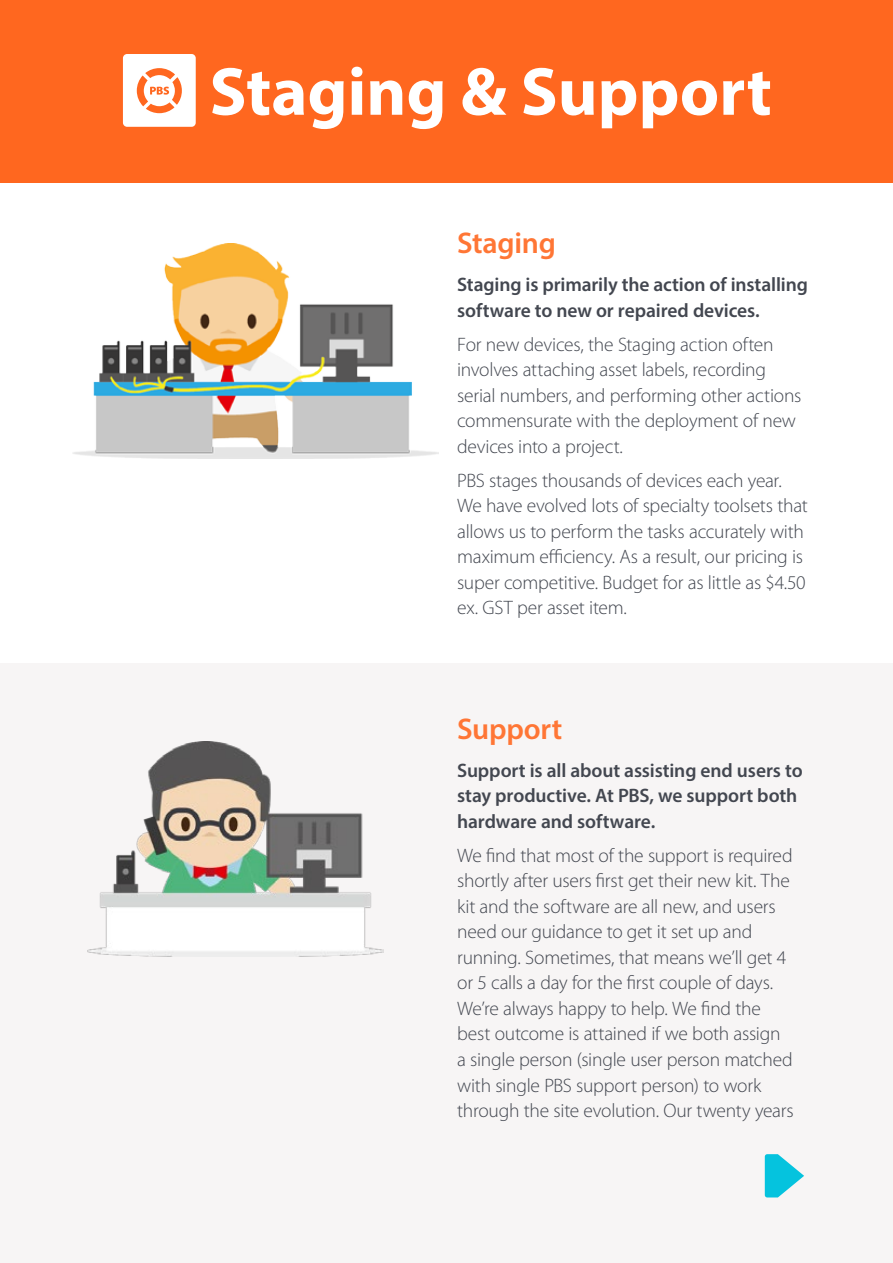
<style>
.page{position:relative;width:893px;height:1263px;background:#fff}
.page>*{position:absolute;margin:0;border:0;box-sizing:border-box;transform-origin:0 0}
.t1{font:600 30px "Myriad Pro";letter-spacing:-.01em;color:#ff7635}
.t2{font:300 19.5px/25.5px "Myriad Pro";letter-spacing:-.015em;color:#434750}
.t3{font:600 19.5px/25.5px "Myriad Pro";letter-spacing:-.005em;color:#434750}
</style>
<div class="page">
<div style="left:0;top:0;width:893px;height:182px;background:#ff671f"></div>
<div style="left:0;top:663px;width:893px;height:600px;background:#f7f5f5"></div>
<svg style="left:212px;top:68px;width:92px;height:47px"></svg>
<svg style="left:310px;top:80px;width:34px;height:49px"></svg>
<svg style="left:351px;top:67px;width:11px;height:48px"></svg>
<svg style="left:370px;top:80px;width:32px;height:35px"></svg>
<svg style="left:409px;top:80px;width:34px;height:49px"></svg>
<svg style="left:462px;top:68px;width:44px;height:47px"></svg>
<svg style="left:523px;top:68px;width:32px;height:47px"></svg>
<svg style="left:562px;top:81px;width:32px;height:34px"></svg>
<svg style="left:601px;top:80px;width:35px;height:48px"></svg>
<svg style="left:642px;top:80px;width:75px;height:48px"></svg>
<svg style="left:723px;top:72px;width:47px;height:43px"></svg>
<svg style="left:123px;top:54px;width:73px;height:73px;background:#ffe5d9"></svg>
<img style="left:73px;top:244px;width:366px;height:214px">
<img style="left:87px;top:742px;width:296px;height:214px">
<svg style="left:765px;top:1154px;width:39px;height:43px"></svg>
<h1 class="t1" style="left:457px;top:224px;width:100px">Staging</h1>
<p class="t3" style="left:457px;top:271px;width:352px">Staging is primarily the action of installing software to new or repaired devices.</p>
<p class="t2" style="left:457px;top:331px;width:346px">For new devices, the Staging action often involves attaching asset labels, recording serial numbers, and performing other actions commensurate with the deployment of new devices into a project.</p>
<p class="t2" style="left:457px;top:467px;width:352px">PBS stages thousands of devices each year.<br>We have evolved lots of specialty toolsets that allows us to perform the tasks accurately with maximum efficiency. As a result, our pricing is super competitive. Budget for as little as $4.50 ex. GST per asset item.</p>
<h1 class="t1" style="left:457px;top:709px;width:107px">Support</h1>
<p class="t3" style="left:457px;top:757px;width:347px">Support is all about assisting end users to stay productive. At PBS, we support both hardware and software.</p>
<p class="t2" style="left:457px;top:842px;width:338px">We find that most of the support is required shortly after users first get their new kit. The kit and the software are all new, and users need our guidance to get it set up and running. Sometimes, that means we’ll get 4 or 5 calls a day for the first couple of days.<br>We’re always happy to help. We find the best outcome is attained if we both assign a single person (single user person matched with single PBS support person) to work through the site evolution. Our twenty years</p>
</div>
